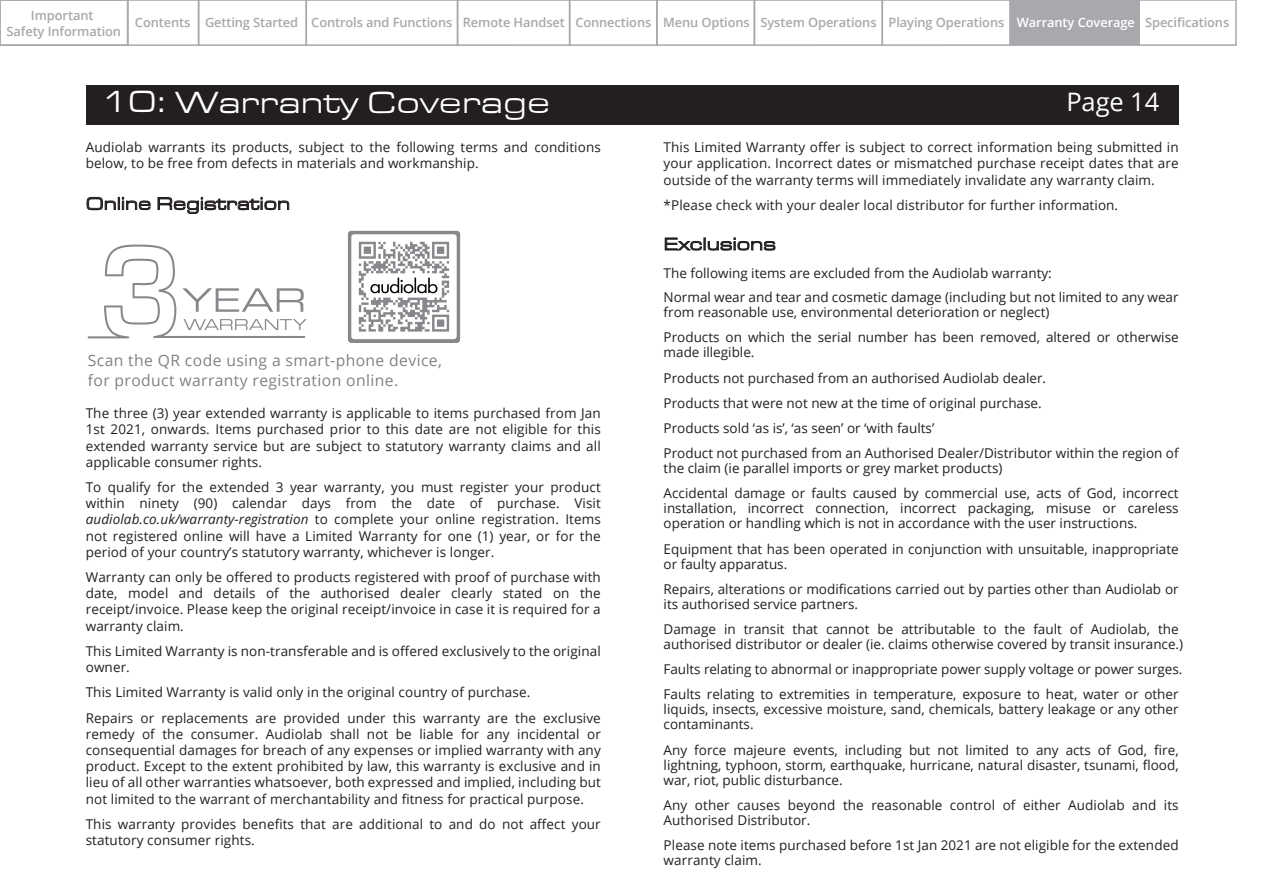
<style>
.page{position:relative;width:1263px;height:893px;background:#fff}
.page>*{position:absolute;margin:0;border:0;box-sizing:border-box;transform-origin:0 0}
.t1{font:31.5px "Eurostile Extended Roman DTC";color:#fff}
.t2{font:25.5px "Open Sans";letter-spacing:-.005em;color:#fff}
.t3{font:18px "Eurostile Extended Roman DTC";color:#231f20}
.t4{font:15.6px/20.4px "Open Sans";letter-spacing:.025em;color:#808285}
.t5{font:13.5px/16.2px "Open Sans";color:#231f20}
.t6{font:600 12.9px/15.5px "Open Sans";letter-spacing:-.01em;color:#a7a9ac;text-align:center}
.s1{color:#fff}
.s2{font-style:italic}
</style>
<div class="page">
<svg style="left:87px;top:197px;width:63px;height:13px"></svg>
<svg style="left:158px;top:197px;width:131px;height:17px"></svg>
<div style="left:86px;top:85px;width:1093px;height:39px;background:#231f20"></div>
<svg style="left:665px;top:238px;width:110px;height:13px"></svg>
<svg style="left:88px;top:245px;width:219px;height:93px"></svg>
<img style="left:348px;top:231px;width:112px;height:112px">
<div style="left:0;top:0;width:128px;height:46px;border:2px solid #a7a9ac"></div>
<div style="left:127px;top:0;width:72px;height:46px;border:2px solid #a7a9ac"></div>
<div style="left:198px;top:0;width:109px;height:46px;border:2px solid #a7a9ac"></div>
<div style="left:306px;top:0;width:152px;height:46px;border:2px solid #a7a9ac"></div>
<div style="left:754px;top:0;width:129px;height:46px;border:2px solid #a7a9ac"></div>
<div style="left:881px;top:0;width:130px;height:46px;border:2px solid #a7a9ac"></div>
<div style="left:656px;top:0;width:99px;height:46px;border:2px solid #a7a9ac"></div>
<div style="left:569px;top:0;width:89px;height:46px;border:2px solid #a7a9ac"></div>
<div style="left:457px;top:0;width:113px;height:46px;border:2px solid #a7a9ac"></div>
<div style="left:1010px;top:0;width:129px;height:45px;background:#a7a9ac"></div>
<div style="left:1009px;top:0;width:131px;height:46px;border:2px solid #a7a9ac"></div>
<div style="left:1138px;top:0;width:99px;height:46px;border:2px solid #a7a9ac"></div>
<p class="t6" style="left:7px;top:8px;width:116px">Important<br>Safety Information</p>
<p class="t6" style="left:135px;top:15px;width:518px">Contents Getting Started Controls and Functions Remote Handset Connections</p>
<p class="t6" style="left:760px;top:15px;width:376px">System Operations Playing Operations <span class="s1">Warranty Coverage</span></p>
<p class="t6" style="left:663px;top:15px;width:88px">Menu Options</p>
<p class="t6" style="left:1145px;top:15px;width:86px">Specifications</p>
<h1 class="t1" style="left:103px;top:86px;width:449px">10: Warranty Coverage</h1>
<h2 class="t2" style="left:1066px;top:85px;width:94px">Page 14</h2>
<p class="t5" style="left:86px;top:139px;width:517px">Audiolab warrants its products, subject to the following terms and conditions below, to be free from defects in materials and workmanship.</p>
<p class="t5" style="left:664px;top:139px;width:516px;text-align:justify">This Limited Warranty offer is subject to correct information being submitted in your application. Incorrect dates or mismatched purchase receipt dates that are outside of the warranty terms will immediately invalidate any warranty claim.</p>
<p class="t5" style="left:664px;top:196px;width:456px">*Please check with your dealer local distributor for further information.</p>
<h3 class="t3" style="left:86px;top:194px;width:206px">Online Registration</h3>
<p class="t4" style="left:88px;top:350px;width:356px">Scan the QR code using a smart-phone device, for product warranty registration online.</p>
<p class="t5" style="left:86px;top:405px;width:517px;text-align:justify">The three (3) year extended warranty is applicable to items purchased from Jan 1st 2021, onwards. Items purchased prior to this date are not eligible for this extended warranty service but are subject to statutory warranty claims and all applicable consumer rights.</p>
<p class="t5" style="left:86px;top:479px;width:517px;text-align:justify">To qualify for the extended 3 year warranty, you must register your product within ninety (90) calendar days from the date of purchase. Visit <span class="s2">audiolab.co.uk/warranty-registration</span> to complete your online registration. Items not registered online will have a Limited Warranty for one (1) year, or for the period of your country’s statutory warranty, whichever is longer.</p>
<p class="t5" style="left:86px;top:569px;width:517px;text-align:justify">Warranty can only be offered to products registered with proof of purchase with date, model and details of the authorised dealer clearly stated on the receipt/invoice. Please keep the original receipt/invoice in case it is required for a warranty claim.</p>
<p class="t5" style="left:86px;top:642px;width:516px">This Limited Warranty is non-transferable and is offered exclusively to the original owner.</p>
<p class="t5" style="left:86px;top:679px;width:517px;line-height:25.2px">This Limited Warranty is valid only in the original country of purchase.<br>Repairs or replacements are provided under this warranty are the exclusive</p>
<p class="t5" style="left:86px;top:725px;width:517px;text-align:justify">remedy of the consumer. Audiolab shall not be liable for any incidental or consequential damages for breach of any expenses or implied warranty with any product. Except to the extent prohibited by law, this warranty is exclusive and in lieu of all other warranties whatsoever, both expressed and implied, including but not limited to the warrant of merchantability and fitness for practical purpose.</p>
<p class="t5" style="left:86px;top:815px;width:516px">This warranty provides benefits that are additional to and do not affect your statutory consumer rights.</p>
<h3 class="t3" style="left:664px;top:235px;width:114px">Exclusions</h3>
<p class="t5" style="left:664px;top:261px;width:516px;line-height:23.7px">The following items are excluded from the Audiolab warranty:<br>Normal wear and tear and cosmetic damage (including but not limited to any wear</p>
<p class="t5" style="left:664px;top:299px;width:517px;line-height:25.2px">from reasonable use, environmental deterioration or neglect)<br>Products on which the serial number has been removed, altered or otherwise</p>
<p class="t5" style="left:664px;top:339px;width:516px;line-height:25.2px">made illegible.<br>Products not purchased from an authorised Audiolab dealer.<br>Products that were not new at the time of original purchase.<br>Products sold ‘as is’, ‘as seen’ or ‘with faults’<br>Product not purchased from an Authorised Dealer/Distributor within the region of</p>
<p class="t5" style="left:664px;top:455px;width:516px;line-height:25.2px">the claim (ie parallel imports or grey market products)<br>Accidental damage or faults caused by commercial use, acts of God, incorrect</p>
<p class="t5" style="left:664px;top:501px;width:516px;line-height:15px">installation, incorrect connection, incorrect packaging, misuse or careless operation or handling which is not in accordance with the user instructions.</p>
<p class="t5" style="left:664px;top:541px;width:516px;line-height:15px">Equipment that has been operated in conjunction with unsuitable, inappropriate or faulty apparatus.</p>
<p class="t5" style="left:664px;top:581px;width:516px;line-height:15px">Repairs, alterations or modifications carried out by parties other than Audiolab or its authorised service partners.</p>
<p class="t5" style="left:664px;top:621px;width:521px;line-height:15px">Damage in transit that cannot be attributable to the fault of Audiolab, the authorised distributor or dealer (ie. claims otherwise covered by transit insurance.)</p>
<p class="t5" style="left:664px;top:656px;width:520px;line-height:25.2px">Faults relating to abnormal or inappropriate power supply voltage or power surges.<br>Faults relating to extremities in temperature, exposure to heat, water or other</p>
<p class="t5" style="left:664px;top:702px;width:516px;line-height:15px">liquids, insects, excessive moisture, sand, chemicals, battery leakage or any other contaminants.</p>
<p class="t5" style="left:664px;top:742px;width:516px;line-height:15px;text-align:justify">Any force majeure events, including but not limited to any acts of God, fire, lightning, typhoon, storm, earthquake, hurricane, natural disaster, tsunami, flood, war, riot, public disturbance.</p>
<p class="t5" style="left:664px;top:797px;width:517px;line-height:15px">Any other causes beyond the reasonable control of either Audiolab and its<br>Authorised Distributor.</p>
<p class="t5" style="left:664px;top:837px;width:517px;line-height:15px">Please note items purchased before 1st Jan 2021 are not eligible for the extended warranty claim.</p>
</div>
